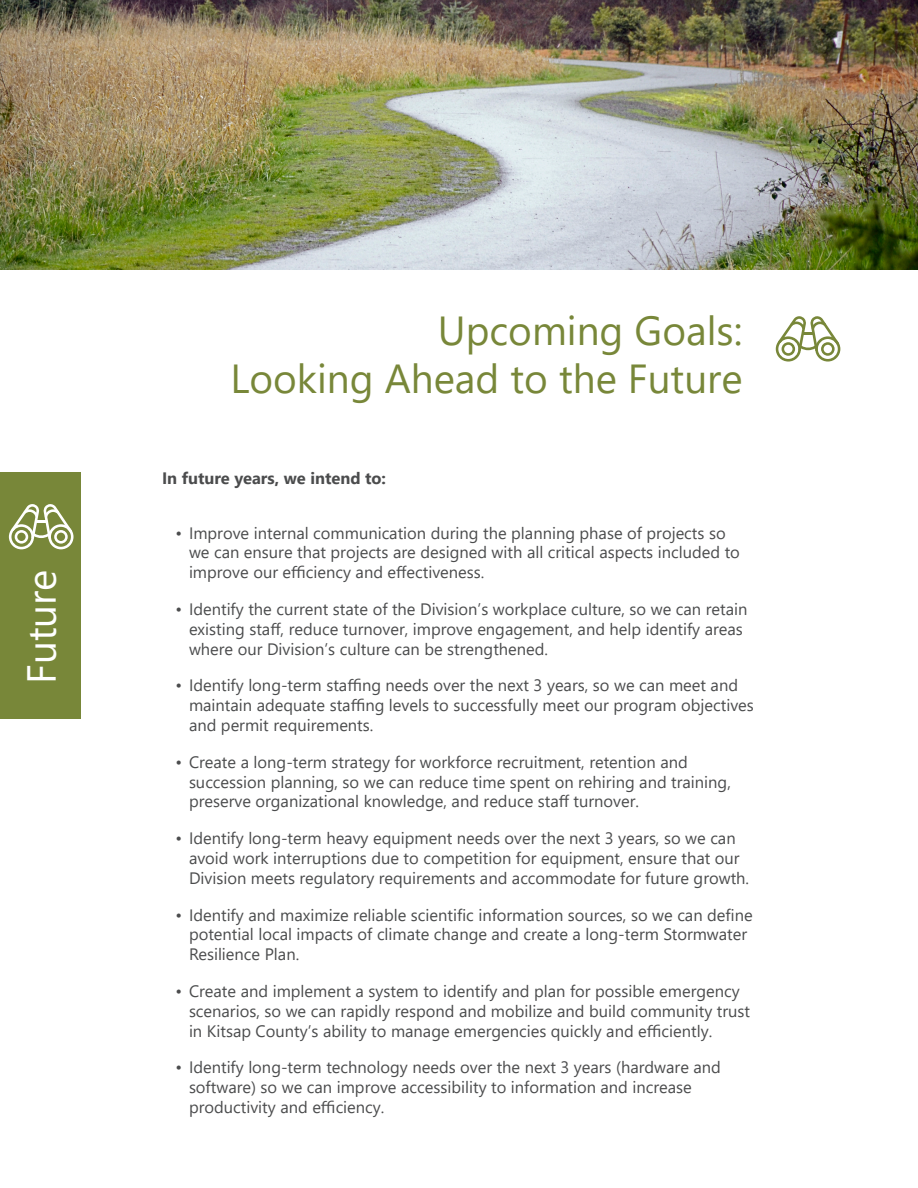
<style>
.page{position:relative;width:918px;height:1188px;background:#fff}
.page>*{position:absolute;margin:0;border:0;box-sizing:border-box;transform-origin:0 0}
.t1{font:40.5px/48.6px "Segoe UI";color:#788739;text-align:right}
.t2{font:40.5px "Segoe UI";color:#fff}
.t3{font:16.5px/19.8px "Segoe UI";color:#4b4c4d}
.t4{font:700 16.5px "Segoe UI";color:#4b4c4d}
</style>
<div class="page">
<img style="left:0;top:0;width:918px;height:270px">
<div style="left:0;top:472px;width:81px;height:247px;background:#788739"></div>
<svg style="left:9px;top:504px;width:65px;height:45px"></svg>
<svg style="left:776px;top:316px;width:64px;height:46px"></svg>
<p class="t2" style="left:3px;top:684px;width:116px;rotate:-90deg">Future</p>
<p class="t1" style="left:230px;top:303px;width:514px">Upcoming Goals:<br>Looking Ahead to the Future</p>
<p class="t4" style="left:162px;top:463px;width:226px">In future years, we intend to:</p>
<p class="t3" style="left:189px;top:521px;width:552px;text-indent:-14px">• Improve internal communication during the planning phase of projects so we can ensure that projects are designed with all critical aspects included to improve our efficiency and effectiveness.</p>
<p class="t3" style="left:189px;top:598px;width:560px;text-indent:-14px">• Identify the current state of the Division’s workplace culture, so we can retain existing staff, reduce turnover, improve engagement, and help identify areas where our Division’s culture can be strengthened.</p>
<p class="t3" style="left:189px;top:674px;width:566px;text-indent:-14px">• Identify long-term staffing needs over the next 3 years, so we can meet and maintain adequate staffing levels to successfully meet our program objectives and permit requirements.</p>
<p class="t3" style="left:189px;top:751px;width:543px;text-indent:-14px">• Create a long-term strategy for workforce recruitment, retention and succession planning, so we can reduce time spent on rehiring and training, preserve organizational knowledge, and reduce staff turnover.</p>
<p class="t3" style="left:189px;top:827px;width:562px;text-indent:-14px">• Identify long-term heavy equipment needs over the next 3 years, so we can avoid work interruptions due to competition for equipment, ensure that our<br>Division meets regulatory requirements and accommodate for future growth.</p>
<p class="t3" style="left:189px;top:903px;width:565px;text-indent:-14px">• Identify and maximize reliable scientific information sources, so we can define potential local impacts of climate change and create a long-term Stormwater<br>Resilience Plan.</p>
<p class="t3" style="left:189px;top:980px;width:563px;text-indent:-14px">• Create and implement a system to identify and plan for possible emergency scenarios, so we can rapidly respond and mobilize and build community trust in Kitsap County’s ability to manage emergencies quickly and efficiently.</p>
<p class="t3" style="left:189px;top:1056px;width:534px;text-indent:-14px">• Identify long-term technology needs over the next 3 years (hardware and software) so we can improve accessibility to information and increase productivity and efficiency.</p>
</div>
